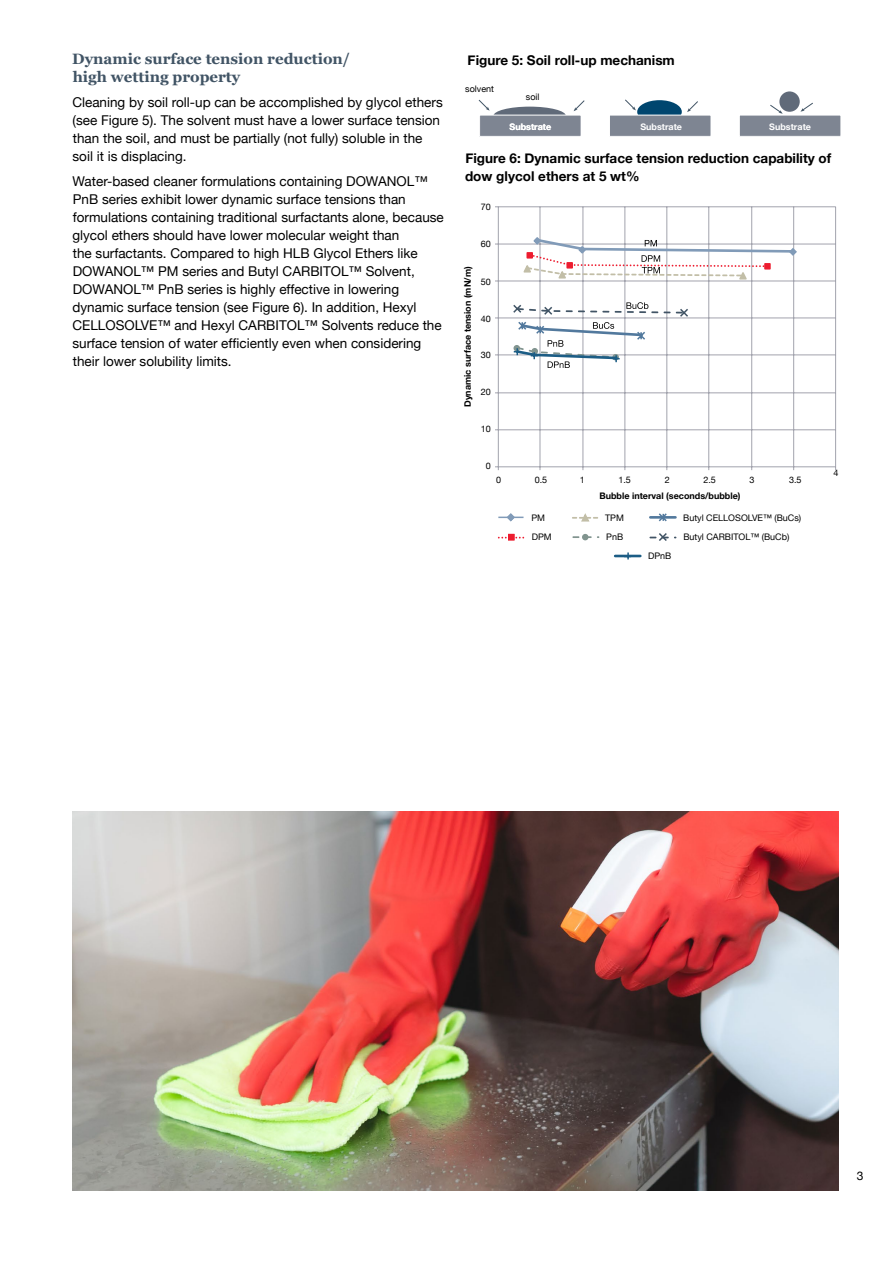
<style>
.page{position:relative;width:893px;height:1263px;background:#fff}
.page>*{position:absolute;margin:0;border:0;box-sizing:border-box;transform-origin:0 0}
.t1{font:700 15px/18px "Georgia";color:#415465}
.t2{font:13.5px/18px "Helvetica Neue";color:#000}
.t3{font:700 13.5px/18px "Helvetica Neue";color:#000}
.t4{font:12px "Helvetica Neue";color:#000}
.t5{font:9px "Helvetica Neue";color:#000}
.t6{font:700 9px "Helvetica Neue";color:#000}
.t7{font:700 9px "Helvetica Neue";color:#fff}
</style>
<div class="page">
<img style="left:72px;top:811px;width:767px;height:380px">
<div style="left:493px;top:107px;width:73px;height:18px;background:linear-gradient(to right,#606a79,#606a79);border-radius:50%"></div>
<div style="left:479px;top:115px;width:102px;height:21px;background:#7e8592"></div>
<div style="left:479px;top:115px;width:102px;height:22px;border:1px solid #fff"></div>
<svg style="left:478px;top:100px;width:12px;height:11px"></svg>
<svg style="left:574px;top:100px;width:11px;height:11px"></svg>
<div style="left:637px;top:100px;width:45px;height:23px;background:#00466f;border-radius:50%"></div>
<div style="left:609px;top:115px;width:102px;height:21px;background:#7e8592"></div>
<div style="left:609px;top:115px;width:102px;height:22px;border:1px solid #fff"></div>
<svg style="left:625px;top:99px;width:11px;height:11px"></svg>
<svg style="left:687px;top:101px;width:11px;height:11px"></svg>
<div style="left:779px;top:91px;width:21px;height:21px;background:#606a79;border-radius:50%"></div>
<div style="left:739px;top:115px;width:102px;height:21px;background:#7e8592"></div>
<div style="left:739px;top:115px;width:102px;height:22px;border:1px solid #fff"></div>
<svg style="left:770px;top:105px;width:13px;height:9px"></svg>
<svg style="left:800px;top:103px;width:13px;height:9px"></svg>
<hr style="left:498px;top:206px;width:338px;height:1px;background:#a2a3ad">
<hr style="left:498px;top:244px;width:338px;height:1px;background:#a2a3ad">
<hr style="left:498px;top:281px;width:338px;height:1px;background:#a2a3ad">
<hr style="left:498px;top:318px;width:338px;height:1px;background:#a2a3ad">
<hr style="left:498px;top:354px;width:338px;height:1px;background:#a2a3ad">
<hr style="left:498px;top:392px;width:338px;height:1px;background:#a2a3ad">
<hr style="left:498px;top:429px;width:338px;height:1px;background:#a2a3ad">
<hr style="left:835px;top:207px;width:1px;height:260px;background:#a2a3ad">
<hr style="left:793px;top:207px;width:1px;height:260px;background:#a2a3ad">
<hr style="left:751px;top:207px;width:1px;height:260px;background:#a2a3ad">
<hr style="left:708px;top:207px;width:1px;height:260px;background:#a2a3ad">
<hr style="left:666px;top:207px;width:1px;height:260px;background:#a2a3ad">
<hr style="left:624px;top:207px;width:1px;height:260px;background:#a2a3ad">
<hr style="left:583px;top:207px;width:1px;height:260px;background:#a2a3ad">
<hr style="left:540px;top:207px;width:1px;height:260px;background:#a2a3ad">
<hr style="left:498px;top:207px;width:1px;height:260px;background:#a2a3ad">
<hr style="left:498px;top:466px;width:338px;height:1px;background:#a2a3ad">
<svg style="left:522px;top:236px;width:276px;height:44px"></svg>
<svg style="left:512px;top:302px;width:178px;height:66px"></svg>
<hr style="left:615px;top:555px;width:25px;height:2px;background:#1c5d85">
<svg style="left:624px;top:552px;width:7px;height:7px"></svg>
<svg style="left:498px;top:513px;width:25px;height:9px"></svg>
<svg style="left:572px;top:513px;width:26px;height:9px"></svg>
<hr style="left:650px;top:516px;width:25px;height:3px;background:#52799d">
<svg style="left:657px;top:513px;width:11px;height:9px"></svg>
<svg style="left:498px;top:534px;width:26px;height:6px"></svg>
<svg style="left:649px;top:533px;width:27px;height:8px"></svg>
<svg style="left:572px;top:534px;width:27px;height:6px"></svg>
<p class="t1" style="left:72px;top:50px;width:279px">Dynamic surface tension reduction/ high wetting property</p>
<p class="t2" style="left:72px;top:94px;width:372px">Cleaning by soil roll-up can be accomplished by glycol ethers (see Figure 5). The solvent must have a lower surface tension than the soil, and must be partially (not fully) soluble in the soil it is displacing.</p>
<p class="t2" style="left:72px;top:173px;width:373px">Water-based cleaner formulations containing DOWANOL™ PnB series exhibit lower dynamic surface tensions than formulations containing traditional surfactants alone, because glycol ethers should have lower molecular weight than<br>the surfactants. Compared to high HLB Glycol Ethers like DOWANOL™ PM series and Butyl CARBITOL™ Solvent, DOWANOL™ PnB series is highly effective in lowering dynamic surface tension (see Figure 6). In addition, Hexyl CELLOSOLVE™ and Hexyl CARBITOL™ Solvents reduce the surface tension of water efficiently even when considering their lower solubility limits.</p>
<p class="t3" style="left:468px;top:52px;width:209px">Figure 5: Soil roll-up mechanism</p>
<p class="t5" style="left:465px;top:82px;width:30px">solvent</p>
<p class="t7" style="left:510px;top:120px;width:43px">Substrate</p>
<p class="t7" style="left:640px;top:120px;width:43px">Substrate</p>
<p class="t7" style="left:769px;top:120px;width:43px">Substrate</p>
<p class="t5" style="left:526px;top:90px;width:15px">soil</p>
<p class="t3" style="left:465px;top:150px;width:368px">Figure 6: Dynamic surface tension reduction capability of dow glycol ethers at 5 wt%</p>
<p class="t6" style="left:461px;top:407px;width:142px;rotate:-90deg">Dynamic surface tension (mN/m)</p>
<p class="t5" style="left:481px;top:200px;width:12px">70</p>
<p class="t5" style="left:481px;top:238px;width:12px">60</p>
<p class="t5" style="left:481px;top:275px;width:12px">50</p>
<p class="t5" style="left:481px;top:312px;width:12px">40</p>
<p class="t5" style="left:481px;top:349px;width:12px">30</p>
<p class="t5" style="left:481px;top:385px;width:12px">20</p>
<p class="t5" style="left:481px;top:422px;width:12px">10</p>
<p class="t5" style="left:486px;top:459px;width:7px">0</p>
<p class="t5" style="left:496px;top:473px;width:7px">0</p>
<p class="t5" style="left:535px;top:473px;width:14px">0.5</p>
<p class="t5" style="left:580px;top:473px;width:7px">1</p>
<p class="t5" style="left:618px;top:473px;width:14px">1.5</p>
<p class="t5" style="left:665px;top:473px;width:7px">2</p>
<p class="t5" style="left:703px;top:473px;width:14px">2.5</p>
<p class="t5" style="left:750px;top:473px;width:7px">3</p>
<p class="t5" style="left:789px;top:473px;width:14px">3.5</p>
<p class="t6" style="left:599px;top:489px;width:143px">Bubble interval (seconds/bubble)</p>
<p class="t5" style="left:531px;top:511px;width:15px">PM</p>
<p class="t5" style="left:605px;top:511px;width:20px">TPM</p>
<p class="t5" style="left:683px;top:511px;width:119px">Butyl CELLOSOLVE™ (BuCs)</p>
<p class="t5" style="left:532px;top:531px;width:22px">DPM</p>
<p class="t5" style="left:606px;top:531px;width:19px">PnB</p>
<p class="t5" style="left:683px;top:530px;width:108px">Butyl CARBITOL™ (BuCb)</p>
<p class="t5" style="left:648px;top:549px;width:25px">DPnB</p>
<p class="t5" style="left:833px;top:466px;width:7px">4</p>
<p class="t4" style="left:857px;top:1167px;width:8px">3</p>
</div>
